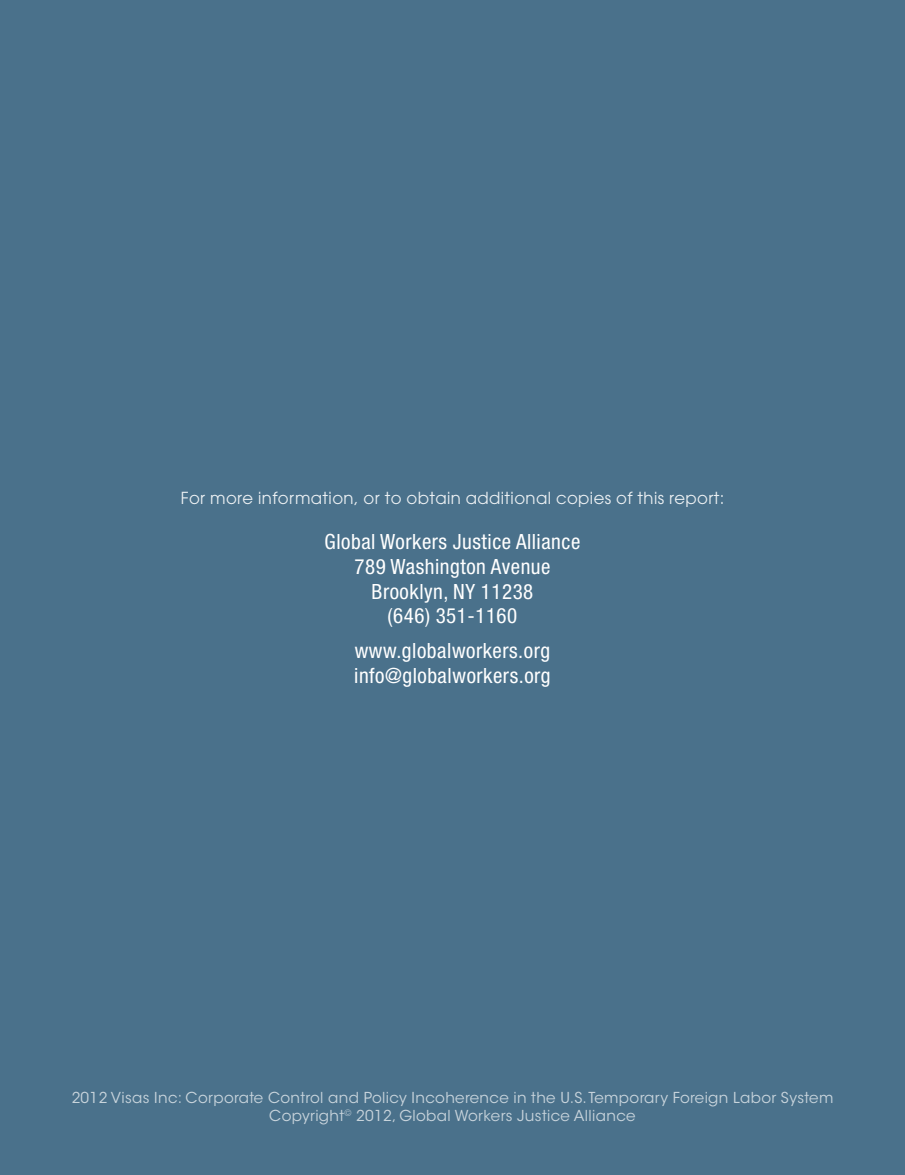
<style>
.page{position:relative;width:905px;height:1175px;background:#fff}
.page>*{position:absolute;margin:0;border:0;box-sizing:border-box;transform-origin:0 0}
.t1{font:condensed 21px/24.8px "Helvetica Neue LT Std";letter-spacing:.025em;color:#fff;text-align:center}
.t2{font:16.5px "ITC Avant Garde Pro";letter-spacing:.025em;color:#fff}
.t3{font:15px/18px "ITC Avant Garde Std";letter-spacing:.025em;color:#fff;text-align:center}
</style>
<div class="page">
<div style="left:0;top:0;width:904px;height:1174px;background:#4a718b"></div>
<p class="t2" style="left:180px;top:487px;width:545px">For more information, or to obtain additional copies of this report:</p>
<h1 class="t1" style="left:324px;top:529px;width:257px">Global Workers Justice Alliance<br>789 Washington Avenue<br>Brooklyn, NY 11238<br>(646) 351-1160</h1>
<h1 class="t1" style="left:354px;top:637px;width:198px;line-height:25.5px;text-align:left">www.globalworkers.org info@globalworkers.org</h1>
<p class="t3" style="left:72px;top:1088px;width:763px">2012 Visas Inc: Corporate Control and Policy Incoherence in the U.S. Temporary Foreign Labor System<br>Copyright<sup>©</sup> 2012, Global Workers Justice Alliance</p>
</div>
